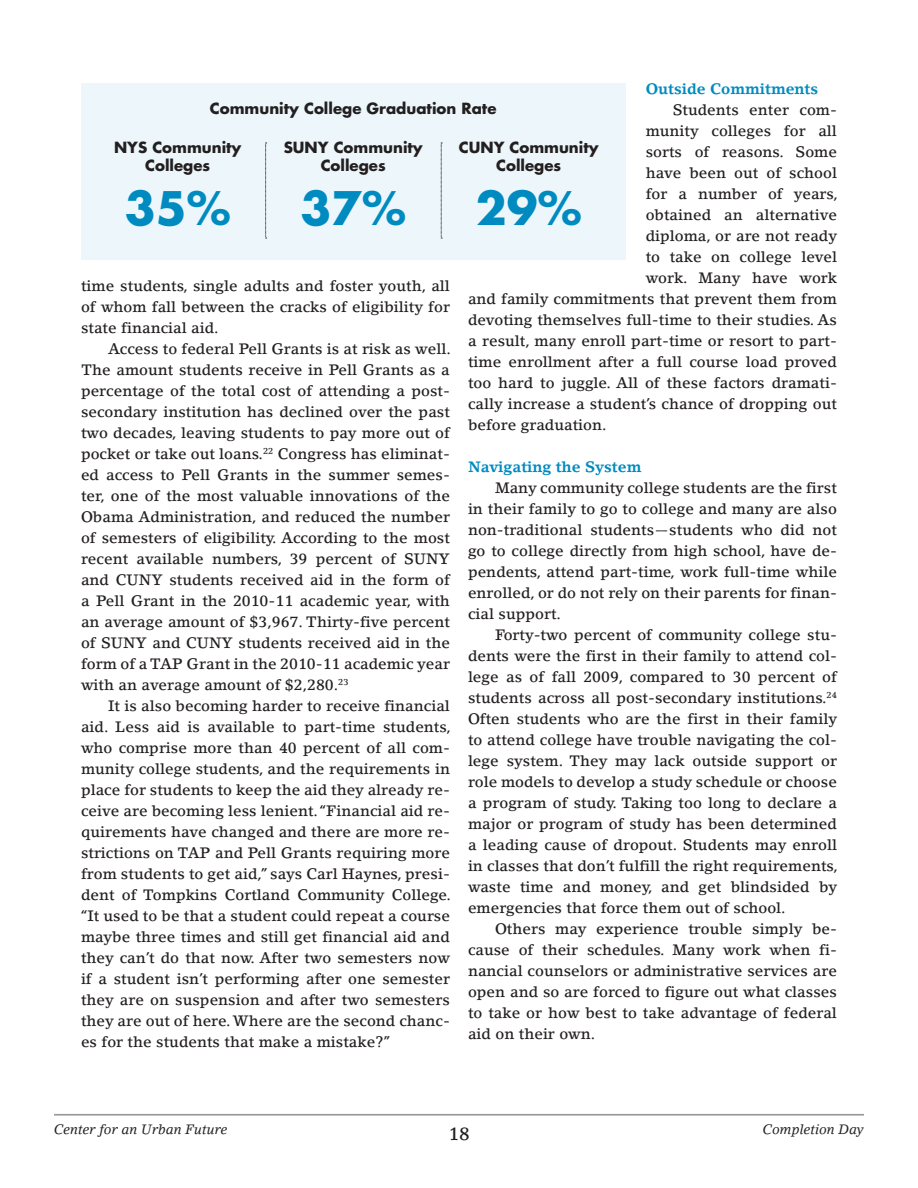
<style>
.page{position:relative;width:918px;height:1188px;background:#fff}
.page>*{position:absolute;margin:0;border:0;box-sizing:border-box;transform-origin:0 0}
.t1{font:700 45px "Futura";color:#008bc0}
.t2{font:500 18px "Lino Letter";color:#231f20}
.t3{font:500 15px/21px "Lino Letter";color:#231f20;text-align:justify}
.t4{font:700 15px/18px "Futura";color:#231f20;text-align:center}
.t5{font:700 15px "Lino Letter";color:#008bc0}
.t6{font:italic 13.5px "Lino Letter";color:#231f20}
</style>
<div class="page">
<div style="left:81px;top:83px;width:544px;height:177px;background:#edf7fb"></div>
<svg style="left:265px;top:143px;width:2px;height:96px"></svg>
<svg style="left:441px;top:143px;width:1px;height:96px"></svg>
<hr style="left:54px;top:1114px;width:810px;height:1px;background:#939598">
<hr style="left:54px;top:1115px;width:810px;height:1px;background:#939598">
<p class="t5" style="left:646px;top:80px;width:174px">Outside Commitments</p>
<p class="t3" style="left:673px;top:99px;width:166px">Students enter com-</p>
<p class="t3" style="left:646px;top:120px;width:193px">munity colleges for all</p>
<p class="t3" style="left:646px;top:141px;width:193px">sorts of reasons. Some</p>
<p class="t3" style="left:646px;top:162px;width:193px">have been out of school</p>
<p class="t3" style="left:646px;top:183px;width:194px">for a number of years,</p>
<p class="t3" style="left:646px;top:204px;width:193px">obtained an alternative</p>
<p class="t3" style="left:646px;top:225px;width:193px">diploma, or are not ready</p>
<p class="t3" style="left:646px;top:246px;width:193px">to take on college level</p>
<p class="t3" style="left:646px;top:267px;width:193px">work. Many have work</p>
<p class="t3" style="left:468px;top:288px;width:370px">and family commitments that prevent them from</p>
<p class="t3" style="left:468px;top:309px;width:371px">devoting themselves full-time to their studies. As</p>
<p class="t3" style="left:468px;top:330px;width:370px">a result, many enroll part-time or resort to part-</p>
<p class="t3" style="left:468px;top:351px;width:371px">time enrollment after a full course load proved</p>
<p class="t3" style="left:468px;top:372px;width:370px">too hard to juggle. All of these factors dramati-</p>
<p class="t3" style="left:468px;top:393px;width:370px">cally increase a student’s chance of dropping out</p>
<p class="t3" style="left:468px;top:414px;width:140px">before graduation.</p>
<p class="t5" style="left:468px;top:458px;width:175px">Navigating the System</p>
<p class="t3" style="left:468px;top:477px;width:371px;text-indent:27px">Many community college students are the first in their family to go to college and many are also non-traditional students—students who did not go to college directly from high school, have de&shy;pendents, attend part-time, work full-time while enrolled, or do not rely on their parents for finan&shy;cial support.</p>
<p class="t3" style="left:468px;top:624px;width:371px;text-indent:27px">Forty-two percent of community college stu&shy;dents were the first in their family to attend col&shy;lege as of fall 2009, compared to 30 percent of students across all post-secondary institutions.<sup>24<br></sup>Often students who are the first in their family to attend college have trouble navigating the col&shy;lege system. They may lack outside support or role models to develop a study schedule or choose a program of study. Taking too long to declare a major or program of study has been determined a leading cause of dropout. Students may enroll in classes that don’t fulfill the right requirements, waste time and money, and get blindsided by emergencies that force them out of school.</p>
<p class="t3" style="left:468px;top:918px;width:371px;text-indent:27px">Others may experience trouble simply be&shy;cause of their schedules. Many work when fi&shy;nancial counselors or administrative services are open and so are forced to figure out what classes to take or how best to take advantage of federal aid on their own.</p>
<p class="t4" style="left:210px;top:99px;width:288px">Community College Graduation Rate</p>
<p class="t4" style="left:114px;top:138px;width:129px">NYS Community<br>Colleges</p>
<h1 class="t1" style="left:125px;top:177px;width:107px">35%</h1>
<p class="t4" style="left:284px;top:138px;width:141px">SUNY Community<br>Colleges</p>
<h1 class="t1" style="left:300px;top:177px;width:107px">37%</h1>
<p class="t4" style="left:459px;top:138px;width:141px">CUNY Community<br>Colleges</p>
<h1 class="t1" style="left:476px;top:177px;width:107px">29%</h1>
<p class="t3" style="left:81px;top:275px;width:370px">time students, single adults and foster youth, all of whom fall between the cracks of eligibility for state financial aid.</p>
<p class="t3" style="left:81px;top:338px;width:371px;text-indent:27px">Access to federal Pell Grants is at risk as well.<br>The amount students receive in Pell Grants as a percentage of the total cost of attending a post&shy;secondary institution has declined over the past two decades, leaving students to pay more out of pocket or take out loans.<sup>22</sup> Congress has eliminat&shy;ed access to Pell Grants in the summer semes&shy;ter, one of the most valuable innovations of the Obama Administration, and reduced the number of semesters of eligibility. According to the most recent available numbers, 39 percent of SUNY and CUNY students received aid in the form of a Pell Grant in the 2010-11 academic year, with an average amount of $3,967. Thirty-five percent of SUNY and CUNY students received aid in the form of a TAP Grant in the 2010-11 academic year with an average amount of $2,280.<sup>23</sup></p>
<p class="t3" style="left:81px;top:695px;width:371px;text-indent:27px">It is also becoming harder to receive financial aid. Less aid is available to part-time students, who comprise more than 40 percent of all com&shy;munity college students, and the requirements in place for students to keep the aid they already re&shy;ceive are becoming less lenient. “Financial aid re&shy;quirements have changed and there are more re&shy;strictions on TAP and Pell Grants requiring more from students to get aid,” says Carl Haynes, presi&shy;dent of Tompkins Cortland Community College. “It used to be that a student could repeat a course maybe three times and still get financial aid and they can’t do that now. After two semesters now if a student isn’t performing after one semester they are on suspension and after two semesters they are out of here. Where are the second chanc&shy;es for the students that make a mistake?”</p>
<p class="t6" style="left:54px;top:1121px;width:175px">Center for an Urban Future</p>
<p class="t6" style="left:763px;top:1121px;width:103px">Completion Day</p>
<p class="t2" style="left:448px;top:1123px;width:23px">18</p>
</div>
